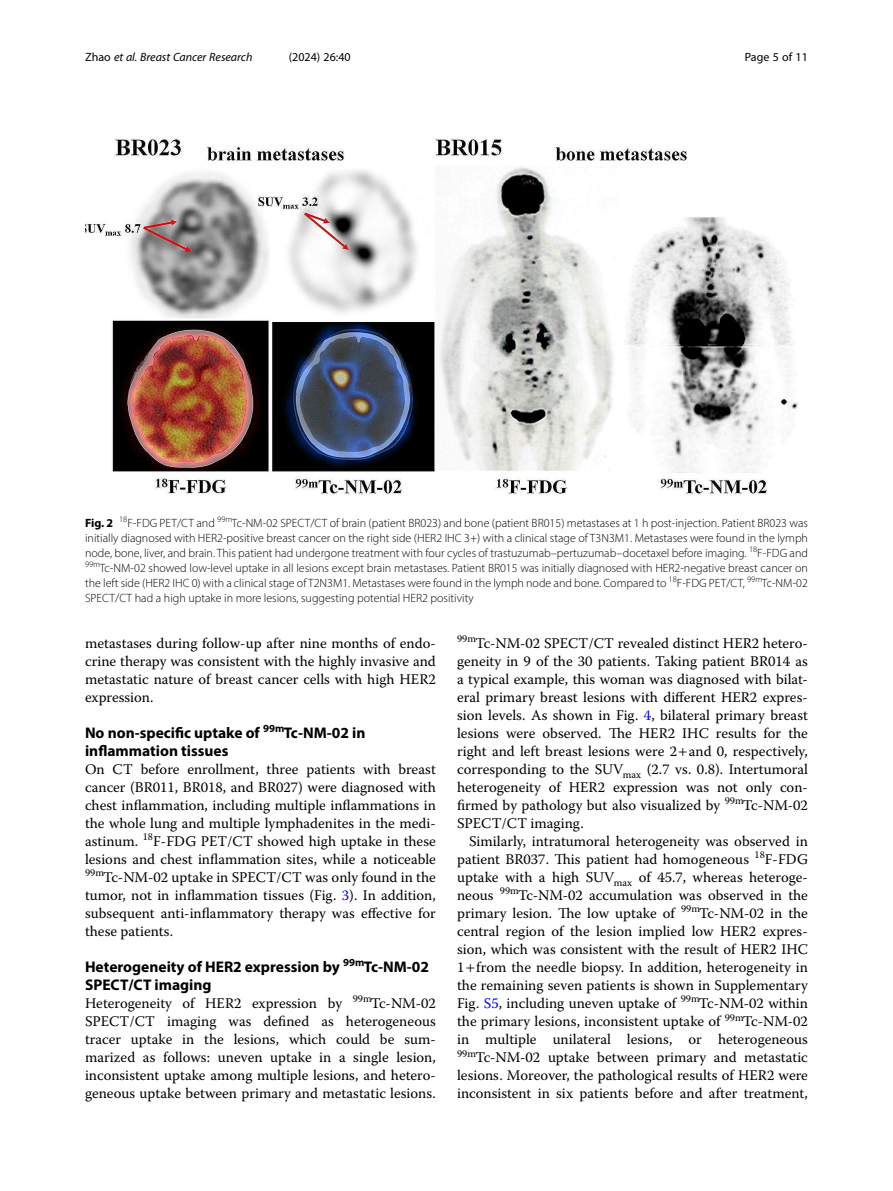
<style>
.page{position:relative;width:893px;height:1191px;background:#fff}
.page>*{position:absolute;margin:0;border:0;box-sizing:border-box;transform-origin:0 0}
.Head_1{font:700 15.45px/18px "Myriad Pro";color:#000}
.Body_Text{font:14.7px/18px "Warnock Pro";color:#000;text-align:justify}
.Body_Text_Indent{font:14.7px/18px "Warnock Pro";color:#000;text-align:justify}
.Figure_Caption{font:300 12px/15px "Myriad Pro";color:#000;text-align:justify}
.t1{font:italic 12px "Myriad Pro";color:#000}
.t2{font:12px "Myriad Pro";color:#000}
.s1{font-style:normal}
.s2{font-weight:700}
.s3{color:#00f}
</style>
<div class="page">
<img style="left:85px;top:137px;width:713px;height:359px">
<p class="t1" style="left:85px;top:50px;width:169px"><span class="s1">Zhao</span> et al. Breast Cancer Research</p>
<p class="t2" style="left:289px;top:50px;width:63px">(2024) 26:40</p>
<p class="t2" style="left:745px;top:50px;width:65px">Page 5 of 11</p>
<p class="Figure_Caption" style="left:85px;top:515px;width:724px"><span class="s2">Fig. 2</span> <sup>18</sup>F-FDG PET/CT and <sup>99m</sup>Tc-NM-02 SPECT/CT of brain (patient BR023) and bone (patient BR015) metastases at 1 h post-injection. Patient BR023 was initially diagnosed with HER2-positive breast cancer on the right side (HER2 IHC 3+) with a clinical stage of T3N3M1. Metastases were found in the lymph node, bone, liver, and brain. This patient had undergone treatment with four cycles of trastuzumab–pertuzumab–docetaxel before imaging. <sup>18</sup>F-FDG and <sup>99m</sup>Tc-NM-02 showed low-level uptake in all lesions except brain metastases. Patient BR015 was initially diagnosed with HER2-negative breast cancer on the left side (HER2 IHC 0) with a clinical stage of T2N3M1. Metastases were found in the lymph node and bone. Compared to <sup>18</sup>F-FDG PET/CT, <sup>99m</sup>Tc-NM-02<br>SPECT/CT had a high uptake in more lesions, suggesting potential HER2 positivity</p>
<p class="Body_Text" style="left:85px;top:634px;width:352px">metastases during follow-up after nine months of endo&shy;crine therapy was consistent with the highly invasive and metastatic nature of breast cancer cells with high HER2 expression.</p>
<p class="Head_1" style="left:85px;top:723px;width:282px">No non-specific uptake of <sup>99m</sup>Tc-NM-02 in inflammation tissues</p>
<p class="Body_Text" style="left:85px;top:760px;width:352px">On CT before enrollment, three patients with breast cancer (BR011, BR018, and BR027) were diagnosed with chest inflammation, including multiple inflammations in the whole lung and multiple lymphadenites in the medi&shy;astinum. <sup>18</sup>F-FDG PET/CT showed high uptake in these lesions and chest inflammation sites, while a noticeable <sup>99m</sup>Tc-NM-02 uptake in SPECT/CT was only found in the tumor, not in inflammation tissues (Fig. <span class="s3">3</span>). In addition, subsequent anti-inflammatory therapy was effective for these patients.</p>
<p class="Head_1" style="left:85px;top:957px;width:345px">Heterogeneity of HER2 expression by <sup>99m</sup>Tc-NM-02<br>SPECT/CT imaging</p>
<p class="Body_Text" style="left:85px;top:994px;width:352px">Heterogeneity of HER2 expression by <sup>99m</sup>Tc-NM-02<br>SPECT/CT imaging was defined as heterogeneous tracer uptake in the lesions, which could be sum&shy;marized as follows: uneven uptake in a single lesion, inconsistent uptake among multiple lesions, and hetero&shy;geneous uptake between primary and metastatic lesions.</p>
<p class="Body_Text" style="left:457px;top:634px;width:352px"><sup>99m</sup>Tc-NM-02 SPECT/CT revealed distinct HER2 hetero&shy;geneity in 9 of the 30 patients. Taking patient BR014 as a typical example, this woman was diagnosed with bilat&shy;eral primary breast lesions with different HER2 expres&shy;sion levels. As shown in Fig. <span class="s3">4</span>, bilateral primary breast lesions were observed. The HER2 IHC results for the right and left breast lesions were 2 and 0, respectively, corresponding to the SUV<sub>max</sub> (2.7 vs. 0.8). Intertumoral heterogeneity of HER2 expression was not only con&shy;firmed by pathology but also visualized by <sup>99m</sup>Tc-NM-02<br>SPECT/CT imaging.</p>
<p class="Body_Text_Indent" style="left:457px;top:832px;width:352px;text-indent:12px">Similarly, intratumoral heterogeneity was observed in patient BR037. This patient had homogeneous <sup>18</sup>F-FDG uptake with a high SUV<sub>max</sub> of 45.7, whereas heteroge&shy;neous <sup>99m</sup>Tc-NM-02 accumulation was observed in the primary lesion. The low uptake of <sup>99m</sup>Tc-NM-02 in the central region of the lesion implied low HER2 expres&shy;sion, which was consistent with the result of HER2 IHC 1 from the needle biopsy. In addition, heterogeneity in the remaining seven patients is shown in Supplementary Fig. <span class="s3">S5</span>, including uneven uptake of <sup>99m</sup>Tc-NM-02 within the primary lesions, inconsistent uptake of <sup>99m</sup>Tc-NM-02 in multiple unilateral lesions, or heterogeneous <sup>99m</sup>Tc-NM-02 uptake between primary and metastatic lesions. Moreover, the pathological results of HER2 were inconsistent in six patients before and after treatment,</p>
</div>
